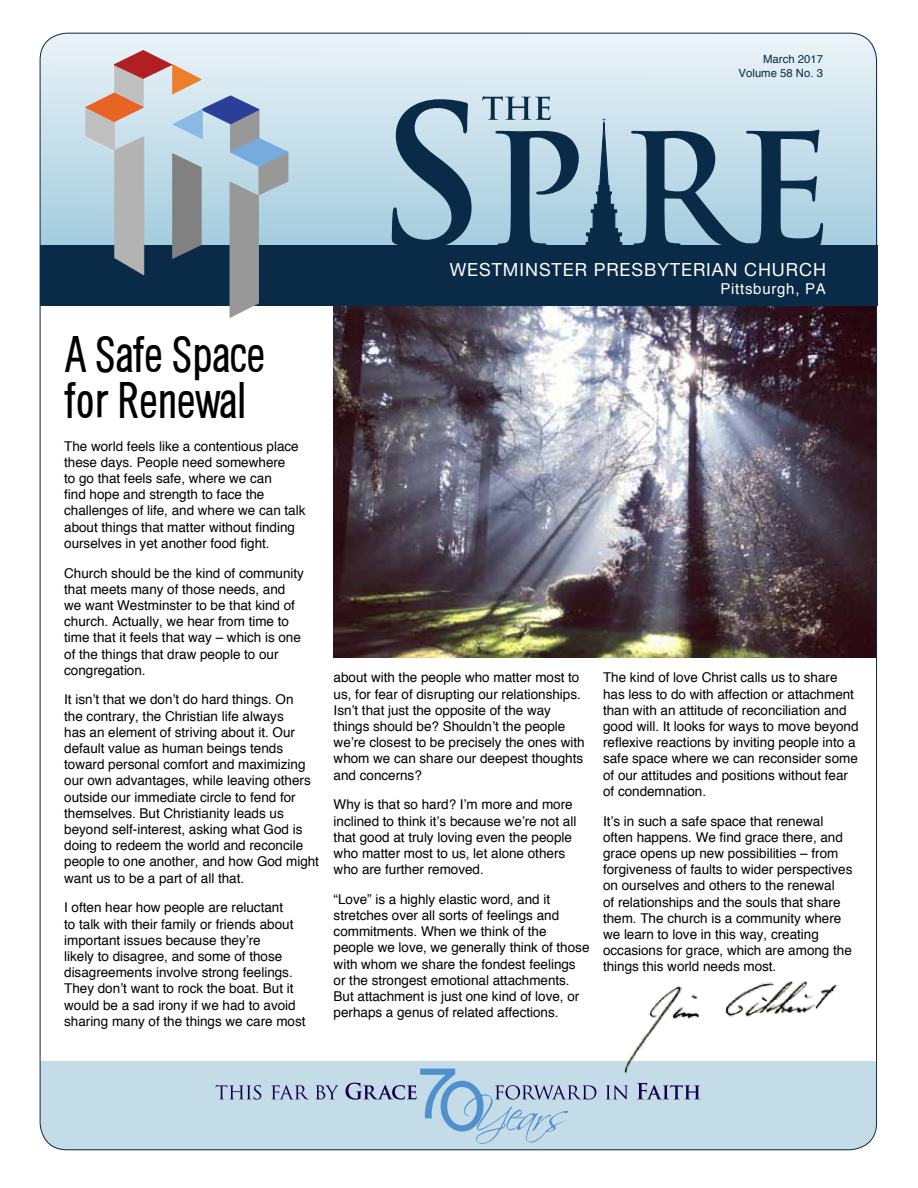
<style>
.page{position:relative;width:918px;height:1188px;background:#fff}
.page>*{position:absolute;margin:0;border:0;box-sizing:border-box;transform-origin:0 0}
.t1{font:48px/46.5px "CHANL Plain";letter-spacing:-.025em;color:#000}
.t2{font:18px "Helvetica Neue";letter-spacing:.05em;color:#fff}
.t3{font:15px "Helvetica";letter-spacing:.05em;color:#fff}
.t4{font:13.5px/16.2px "Helvetica";color:#000}
.t5{font:11.4px/14.1px "Helvetica";color:#0a2b47;text-align:right}
</style>
<div class="page">
<img style="left:334px;top:306px;width:541px;height:351px">
<svg style="left:40px;top:33px;width:837px;height:258px;background:#cee2ec"></svg>
<div style="left:40px;top:246px;width:837px;height:60px;background:#0a2b47"></div>
<svg style="left:85px;top:50px;width:204px;height:268px"></svg>
<svg style="left:392px;top:99px;width:80px;height:147px;background:#7493a6"></svg>
<svg style="left:495px;top:131px;width:84px;height:115px;background:#7595a9"></svg>
<svg style="left:631px;top:130px;width:192px;height:116px;background:#7897ab"></svg>
<svg style="left:482px;top:96px;width:69px;height:24px;background:#97aebd"></svg>
<svg style="left:586px;top:110px;width:36px;height:136px;background:#809eb0"></svg>
<div style="left:40px;top:1062px;width:836px;height:67px;background:#c4dbe8"></div>
<div style="left:40px;top:1069px;width:836px;height:81px;background:#c4dbe8;border-radius:27px"></div>
<svg style="left:606px;top:1085px;width:22px;height:14px"></svg>
<svg style="left:637px;top:1083px;width:63px;height:16px"></svg>
<svg style="left:216px;top:1085px;width:45px;height:15px"></svg>
<svg style="left:271px;top:1085px;width:37px;height:14px"></svg>
<svg style="left:315px;top:1085px;width:24px;height:14px"></svg>
<svg style="left:346px;top:1069px;width:250px;height:75px"></svg>
<img style="left:613px;top:980px;width:241px;height:103px">
<p class="t5" style="left:739px;top:52px;width:86px">March 2017<br>Volume 58 No. 3</p>
<h2 class="t2" style="left:450px;top:259px;width:378px">WESTMINSTER PRESBYTERIAN CHURCH</h2>
<p class="t3" style="left:720px;top:279px;width:107px">Pittsburgh, PA</p>
<h1 class="t1" style="left:64px;top:332px;width:203px">A Safe Space for Renewal</h1>
<p class="t4" style="left:64px;top:438px;width:243px">The world feels like a contentious place these days. People need somewhere<br>to go that feels safe, where we can<br>find hope and strength to face the challenges of life, and where we can talk about things that matter without finding ourselves in yet another food fight.</p>
<p class="t4" style="left:64px;top:564px;width:241px">Church should be the kind of community that meets many of those needs, and we want Westminster to be that kind of church. Actually, we hear from time to time that it feels that way – which is one of the things that draw people to our congregation.</p>
<p class="t4" style="left:64px;top:691px;width:256px">It isn’t that we don’t do hard things. On<br>the contrary, the Christian life always<br>has an element of striving about it. Our default value as human beings tends toward personal comfort and maximizing our own advantages, while leaving others outside our immediate circle to fend for themselves. But Christianity leads us beyond self-interest, asking what God is doing to redeem the world and reconcile people to one another, and how God might want us to be a part of all that.</p>
<p class="t4" style="left:64px;top:899px;width:243px">I often hear how people are reluctant<br>to talk with their family or friends about important issues because they’re<br>likely to disagree, and some of those disagreements involve strong feelings.<br>They don’t want to rock the boat. But it would be a sad irony if we had to avoid sharing many of the things we care most</p>
<p class="t4" style="left:334px;top:669px;width:252px">about with the people who matter most to us, for fear of disrupting our relationships.<br>Isn’t that just the opposite of the way things should be? Shouldn’t the people we’re closest to be precisely the ones with whom we can share our deepest thoughts and concerns?</p>
<p class="t4" style="left:334px;top:796px;width:244px">Why is that so hard? I’m more and more inclined to think it’s because we’re not all that good at truly loving even the people who matter most to us, let alone others who are further removed.</p>
<p class="t4" style="left:334px;top:891px;width:257px">“Love” is a highly elastic word, and it stretches over all sorts of feelings and commitments. When we think of the people we love, we generally think of those with whom we share the fondest feelings or the strongest emotional attachments.<br>But attachment is just one kind of love, or perhaps a genus of related affections.</p>
<p class="t4" style="left:603px;top:669px;width:257px">The kind of love Christ calls us to share has less to do with affection or attachment than with an attitude of reconciliation and good will. It looks for ways to move beyond reflexive reactions by inviting people into a safe space where we can reconsider some of our attitudes and positions without fear of condemnation.</p>
<p class="t4" style="left:603px;top:812px;width:251px">It’s in such a safe space that renewal often happens. We find grace there, and grace opens up new possibilities – from forgiveness of faults to wider perspectives on ourselves and others to the renewal<br>of relationships and the souls that share them. The church is a community where we learn to love in this way, creating occasions for grace, which are among the things this world needs most.</p>
</div>
